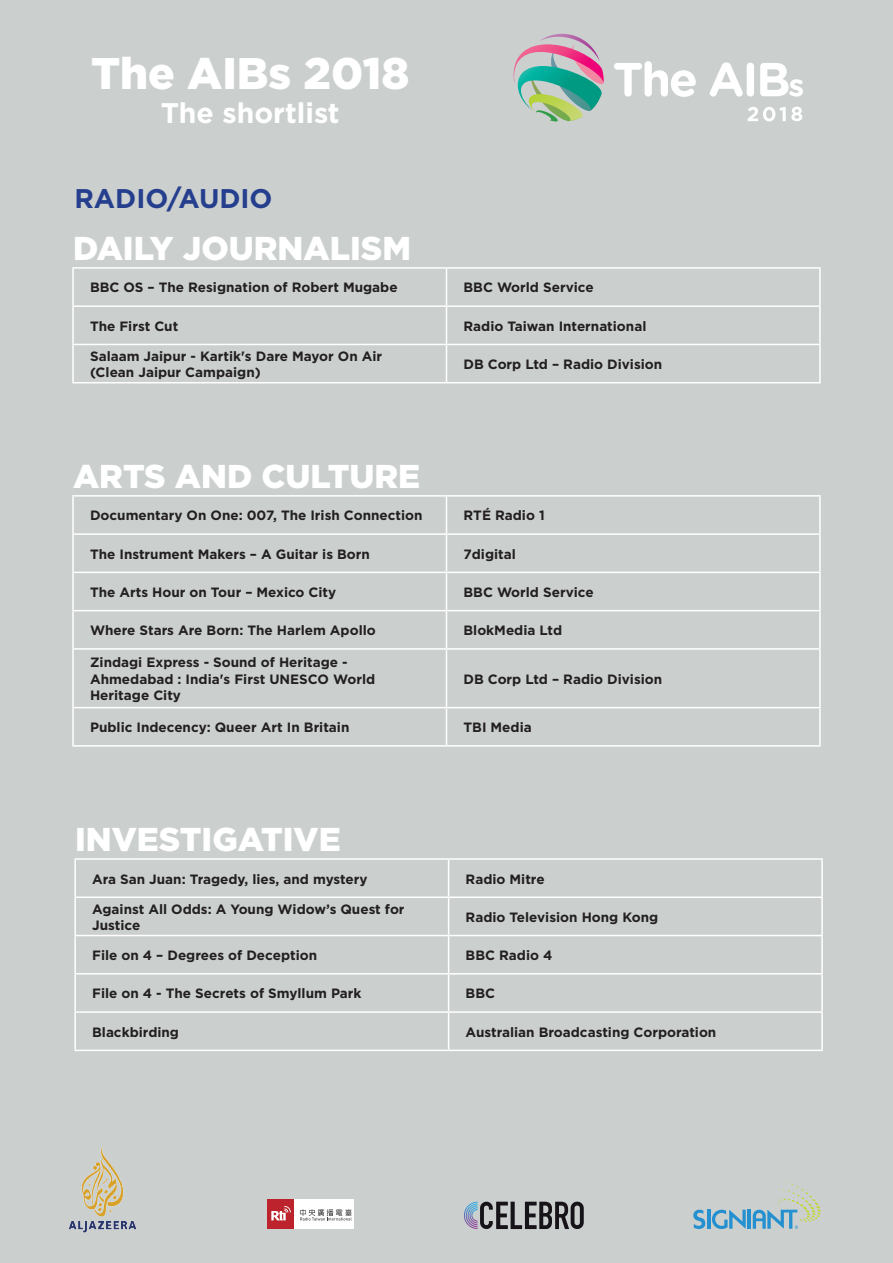
<style>
.page{position:relative;width:893px;height:1263px;background:#cbd0cf}
.page>*{position:absolute;margin:0;border:0;box-sizing:border-box;transform-origin:0 0}
.t1{font:900 44.25px "Gotham";color:#fff}
.t2{font:900 33px "Gotham";color:#fff}
.t3{font:700 28.35px "Gotham";color:#fff}
.t4{font:700 27px "Gotham";color:#253f8e}
.t5{font:700 13.5px/16.2px "Gotham";color:#231f20}
</style>
<div class="page">
<svg style="left:513px;top:34px;width:91px;height:88px"></svg>
<svg style="left:614px;top:61px;width:82px;height:36px"></svg>
<svg style="left:710px;top:62px;width:33px;height:35px"></svg>
<div style="left:747px;top:63px;width:7px;height:34px;background:#fff;border-radius:4px"></div>
<svg style="left:760px;top:63px;width:43px;height:34px"></svg>
<svg style="left:748px;top:107px;width:54px;height:14px"></svg>
<hr style="left:707px;top:1210px;width:3px;height:19px;background:#2590cf">
<hr style="left:748px;top:1210px;width:3px;height:19px;background:#2590cf">
<svg style="left:753px;top:1180px;width:68px;height:49px"></svg>
<svg style="left:712px;top:1209px;width:34px;height:20px"></svg>
<svg style="left:693px;top:1209px;width:12px;height:20px"></svg>
<svg style="left:464px;top:1202px;width:120px;height:27px"></svg>
<div style="left:268px;top:1199px;width:86px;height:30px;background:#fff"></div>
<div style="left:267px;top:1199px;width:27px;height:30px;background:#bc232c"></div>
<svg style="left:271px;top:1206px;width:20px;height:14px"></svg>
<svg style="left:300px;top:1209px;width:52px;height:11px"></svg>
<img style="left:69px;top:1146px;width:67px;height:87px">
<hr style="left:72px;top:267px;width:374px;height:2px;background:#fff">
<hr style="left:72px;top:269px;width:2px;height:36px;background:#fff">
<hr style="left:446px;top:267px;width:375px;height:2px;background:#fff">
<hr style="left:446px;top:269px;width:1px;height:36px;background:#fff">
<hr style="left:819px;top:269px;width:2px;height:36px;background:#fff">
<hr style="left:72px;top:305px;width:374px;height:2px;background:#fff">
<hr style="left:72px;top:307px;width:2px;height:37px;background:#fff">
<hr style="left:446px;top:305px;width:375px;height:2px;background:#fff">
<hr style="left:446px;top:307px;width:1px;height:37px;background:#fff">
<hr style="left:819px;top:307px;width:2px;height:37px;background:#fff">
<hr style="left:72px;top:344px;width:374px;height:1px;background:#fff">
<hr style="left:72px;top:345px;width:2px;height:37px;background:#fff">
<hr style="left:446px;top:344px;width:375px;height:1px;background:#fff">
<hr style="left:446px;top:345px;width:1px;height:37px;background:#fff">
<hr style="left:819px;top:345px;width:2px;height:37px;background:#fff">
<hr style="left:72px;top:382px;width:374px;height:1px;background:#fff">
<hr style="left:446px;top:382px;width:375px;height:1px;background:#fff">
<hr style="left:72px;top:495px;width:374px;height:2px;background:#fff">
<hr style="left:72px;top:497px;width:2px;height:36px;background:#fff">
<hr style="left:446px;top:495px;width:375px;height:2px;background:#fff">
<hr style="left:446px;top:497px;width:1px;height:36px;background:#fff">
<hr style="left:819px;top:497px;width:2px;height:36px;background:#fff">
<hr style="left:72px;top:533px;width:374px;height:2px;background:#fff">
<hr style="left:72px;top:535px;width:2px;height:37px;background:#fff">
<hr style="left:446px;top:533px;width:375px;height:2px;background:#fff">
<hr style="left:446px;top:535px;width:1px;height:37px;background:#fff">
<hr style="left:819px;top:535px;width:2px;height:37px;background:#fff">
<hr style="left:72px;top:572px;width:374px;height:1px;background:#fff">
<hr style="left:72px;top:573px;width:2px;height:37px;background:#fff">
<hr style="left:446px;top:572px;width:375px;height:1px;background:#fff">
<hr style="left:446px;top:573px;width:1px;height:37px;background:#fff">
<hr style="left:819px;top:573px;width:2px;height:37px;background:#fff">
<hr style="left:72px;top:610px;width:374px;height:1px;background:#fff">
<hr style="left:72px;top:611px;width:2px;height:37px;background:#fff">
<hr style="left:446px;top:610px;width:375px;height:1px;background:#fff">
<hr style="left:446px;top:611px;width:1px;height:37px;background:#fff">
<hr style="left:819px;top:611px;width:2px;height:37px;background:#fff">
<hr style="left:72px;top:648px;width:374px;height:2px;background:#fff">
<hr style="left:72px;top:650px;width:2px;height:57px;background:#fff">
<hr style="left:446px;top:648px;width:375px;height:2px;background:#fff">
<hr style="left:446px;top:650px;width:1px;height:57px;background:#fff">
<hr style="left:819px;top:650px;width:2px;height:57px;background:#fff">
<hr style="left:72px;top:707px;width:374px;height:1px;background:#fff">
<hr style="left:72px;top:708px;width:2px;height:37px;background:#fff">
<hr style="left:446px;top:707px;width:375px;height:1px;background:#fff">
<hr style="left:446px;top:708px;width:1px;height:37px;background:#fff">
<hr style="left:819px;top:708px;width:2px;height:37px;background:#fff">
<hr style="left:72px;top:745px;width:374px;height:2px;background:#fff">
<hr style="left:446px;top:745px;width:375px;height:2px;background:#fff">
<hr style="left:74px;top:858px;width:375px;height:2px;background:#fff">
<hr style="left:74px;top:860px;width:2px;height:36px;background:#fff">
<hr style="left:449px;top:858px;width:374px;height:2px;background:#fff">
<hr style="left:448px;top:860px;width:1px;height:36px;background:#fff">
<hr style="left:821px;top:860px;width:2px;height:36px;background:#fff">
<hr style="left:74px;top:896px;width:375px;height:2px;background:#fff">
<hr style="left:74px;top:898px;width:2px;height:37px;background:#fff">
<hr style="left:449px;top:896px;width:374px;height:2px;background:#fff">
<hr style="left:448px;top:898px;width:1px;height:37px;background:#fff">
<hr style="left:821px;top:898px;width:2px;height:37px;background:#fff">
<hr style="left:74px;top:935px;width:375px;height:1px;background:#fff">
<hr style="left:74px;top:936px;width:2px;height:37px;background:#fff">
<hr style="left:449px;top:935px;width:374px;height:1px;background:#fff">
<hr style="left:448px;top:936px;width:1px;height:37px;background:#fff">
<hr style="left:821px;top:936px;width:2px;height:37px;background:#fff">
<hr style="left:74px;top:973px;width:375px;height:1px;background:#fff">
<hr style="left:74px;top:974px;width:2px;height:37px;background:#fff">
<hr style="left:449px;top:973px;width:374px;height:1px;background:#fff">
<hr style="left:448px;top:974px;width:1px;height:37px;background:#fff">
<hr style="left:821px;top:974px;width:2px;height:37px;background:#fff">
<hr style="left:74px;top:1011px;width:375px;height:2px;background:#fff">
<hr style="left:74px;top:1013px;width:2px;height:36px;background:#fff">
<hr style="left:449px;top:1011px;width:374px;height:2px;background:#fff">
<hr style="left:448px;top:1013px;width:1px;height:36px;background:#fff">
<hr style="left:821px;top:1013px;width:2px;height:36px;background:#fff">
<hr style="left:74px;top:1049px;width:375px;height:2px;background:#fff">
<hr style="left:449px;top:1049px;width:374px;height:2px;background:#fff">
<h1 class="t1" style="left:91px;top:43px;width:320px">The AIBs 2018</h1>
<h3 class="t3" style="left:161px;top:95px;width:180px">The shortlist</h3>
<h3 class="t4" style="left:74px;top:180px;width:200px">RADIO/AUDIO</h3>
<h2 class="t2" style="left:73px;top:226px;width:339px">DAILY JOURNALISM</h2>
<p class="t5" style="left:90px;top:279px;width:309px">BBC OS – The Resignation of Robert Mugabe</p>
<p class="t5" style="left:463px;top:279px;width:132px">BBC World Service</p>
<p class="t5" style="left:90px;top:318px;width:90px">The First Cut</p>
<p class="t5" style="left:463px;top:318px;width:184px">Radio Taiwan International</p>
<p class="t5" style="left:90px;top:348px;width:294px">Salaam Jaipur - Kartik's Dare Mayor On Air (Clean Jaipur Campaign)</p>
<p class="t5" style="left:463px;top:356px;width:200px">DB Corp Ltd – Radio Division</p>
<h2 class="t2" style="left:73px;top:454px;width:349px">ARTS AND CULTURE</h2>
<p class="t5" style="left:90px;top:507px;width:334px">Documentary On One: 007, The Irish Connection</p>
<p class="t5" style="left:463px;top:507px;width:83px">RTÉ Radio 1</p>
<p class="t5" style="left:90px;top:546px;width:281px">The Instrument Makers – A Guitar is Born</p>
<p class="t5" style="left:463px;top:546px;width:54px">7digital</p>
<p class="t5" style="left:90px;top:584px;width:248px">The Arts Hour on Tour – Mexico City</p>
<p class="t5" style="left:463px;top:584px;width:132px">BBC World Service</p>
<p class="t5" style="left:90px;top:622px;width:287px">Where Stars Are Born: The Harlem Apollo</p>
<p class="t5" style="left:463px;top:622px;width:100px">BlokMedia Ltd</p>
<p class="t5" style="left:90px;top:654px;width:287px">Zindagi Express - Sound of Heritage -<br>Ahmedabad : India's First UNESCO World<br>Heritage City</p>
<p class="t5" style="left:463px;top:671px;width:200px">DB Corp Ltd – Radio Division</p>
<p class="t5" style="left:90px;top:719px;width:261px">Public Indecency: Queer Art In Britain</p>
<p class="t5" style="left:463px;top:719px;width:70px">TBI Media</p>
<h2 class="t2" style="left:75px;top:817px;width:267px">INVESTIGATIVE</h2>
<p class="t5" style="left:92px;top:870px;width:277px">Ara San Juan: Tragedy, lies, and mystery</p>
<p class="t5" style="left:466px;top:870px;width:81px">Radio Mitre</p>
<p class="t5" style="left:92px;top:901px;width:314px">Against All Odds: A Young Widow’s Quest for<br>Justice</p>
<p class="t5" style="left:466px;top:909px;width:194px">Radio Television Hong Kong</p>
<p class="t5" style="left:92px;top:947px;width:227px">File on 4 – Degrees of Deception</p>
<p class="t5" style="left:466px;top:947px;width:88px">BBC Radio 4</p>
<p class="t5" style="left:92px;top:985px;width:271px">File on 4 - The Secrets of Smyllum Park</p>
<p class="t5" style="left:466px;top:985px;width:31px">BBC</p>
<p class="t5" style="left:92px;top:1024px;width:88px">Blackbirding</p>
<p class="t5" style="left:466px;top:1024px;width:252px">Australian Broadcasting Corporation</p>
</div>
